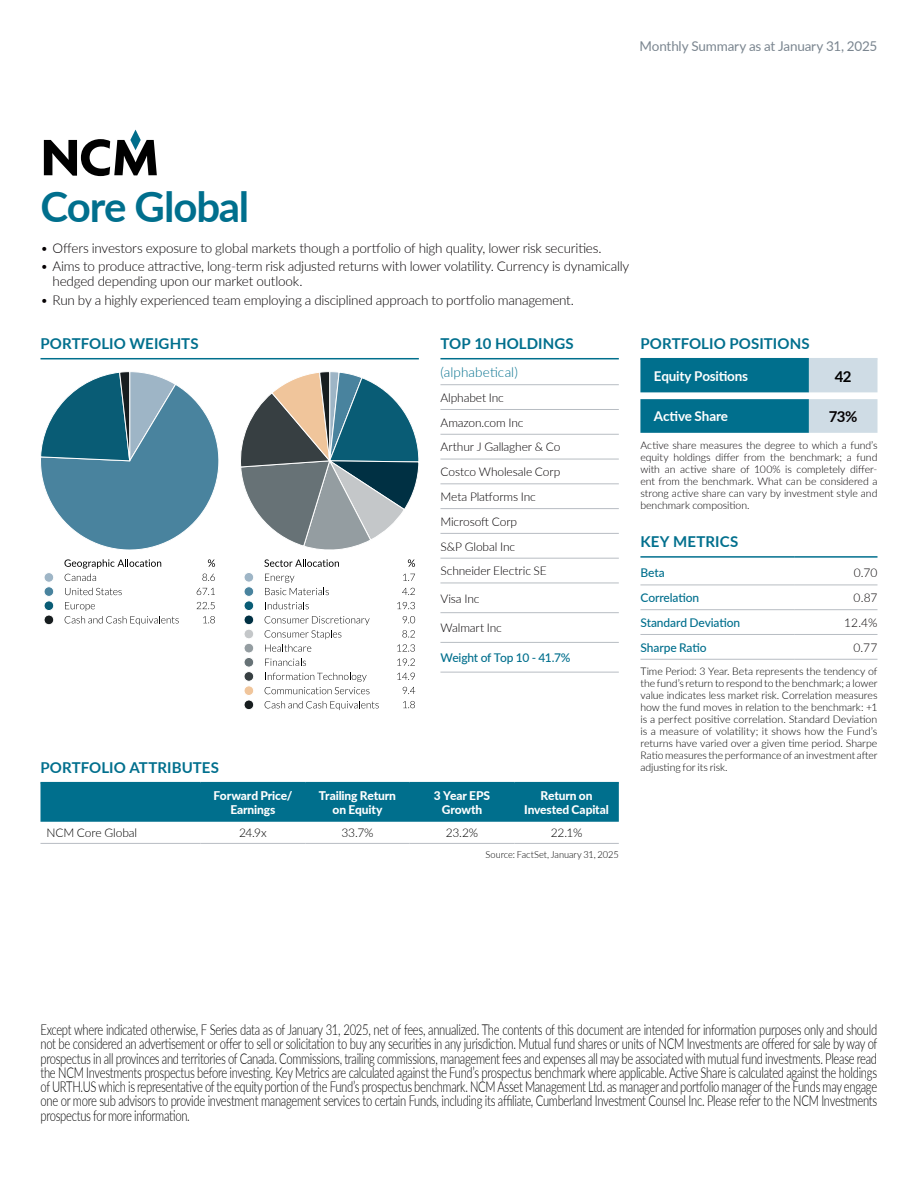
<style>
.page{position:relative;width:918px;height:1188px;background:#fff}
.page>*{position:absolute;margin:0;border:0;box-sizing:border-box;transform-origin:0 0}
.t1{font:700 42px "Lato";letter-spacing:-.03em;color:#006f8d}
.t2{font:300 15px/14.2px "Lato";letter-spacing:-.025em;color:#000;text-align:justify;scale:.75 1}
.t3{font:700 15px "Lato";letter-spacing:.01em;color:#006f8d}
.t4{font:700 15px "Lato";color:#050103}
.t5{font:700 15px "Lato";color:#000}
.t6{font:300 13.5px/15px "Lato";letter-spacing:-.015em;color:#050103}
.t7{font:13.5px "Lato";letter-spacing:-.015em;color:#7b8690}
.t8{font:700 13.5px "Lato";letter-spacing:-.015em;color:#fff}
.t9{font:300 13.5px "Lato";letter-spacing:.01em;color:#006f8d}
.t10{font:300 12px/24.8px "Lato";letter-spacing:-.01em;color:#050103}
.t11{font:800 12px/13.5px "Lato";letter-spacing:-.01em;color:#fff;text-align:center}
.t12{font:500 12px "Lato";letter-spacing:-.01em;color:#006f8d}
.t13{font:300 12px "Lato";letter-spacing:-.01em;color:#000}
.t14{font:300 10.5px/12px "Lato";letter-spacing:-.01em;color:#000;text-align:justify}
.t15{font:300 10.5px/12px "Lato";letter-spacing:-.005em;color:#050103;text-align:justify}
.t16{font:300 9.75px "Lato";letter-spacing:-.005em;color:#000;scale:.95 1}
</style>
<div class="page">
<svg style="left:44px;top:130px;width:113px;height:46px"></svg>
<hr style="left:440px;top:384px;width:179px;height:1px;background:#b8bdc3">
<hr style="left:440px;top:409px;width:179px;height:1px;background:#b8bdc3">
<hr style="left:440px;top:434px;width:179px;height:1px;background:#b8bdc3">
<hr style="left:440px;top:459px;width:179px;height:1px;background:#b8bdc3">
<hr style="left:440px;top:484px;width:179px;height:1px;background:#b8bdc3">
<hr style="left:440px;top:508px;width:179px;height:1px;background:#b8bdc3">
<hr style="left:440px;top:533px;width:179px;height:1px;background:#b8bdc3">
<hr style="left:440px;top:558px;width:179px;height:1px;background:#b8bdc3">
<hr style="left:440px;top:583px;width:179px;height:1px;background:#b8bdc3">
<hr style="left:440px;top:612px;width:179px;height:1px;background:#b8bdc3">
<hr style="left:440px;top:642px;width:179px;height:1px;background:#b8bdc3">
<hr style="left:440px;top:672px;width:179px;height:1px;background:#b8bdc3">
<hr style="left:440px;top:358px;width:179px;height:1px;background:#006f8d">
<div style="left:40px;top:783px;width:579px;height:39px;background:#006f8d"></div>
<hr style="left:40px;top:782px;width:161px;height:1px;background:#006f8d">
<hr style="left:201px;top:782px;width:104px;height:1px;background:#006f8d">
<hr style="left:305px;top:782px;width:105px;height:1px;background:#006f8d">
<hr style="left:410px;top:782px;width:104px;height:1px;background:#006f8d">
<hr style="left:514px;top:782px;width:105px;height:1px;background:#006f8d">
<hr style="left:40px;top:843px;width:161px;height:1px;background:#b8bdc3">
<hr style="left:201px;top:843px;width:104px;height:1px;background:#b8bdc3">
<hr style="left:305px;top:843px;width:105px;height:1px;background:#b8bdc3">
<hr style="left:410px;top:843px;width:104px;height:1px;background:#b8bdc3">
<hr style="left:514px;top:843px;width:105px;height:1px;background:#b8bdc3">
<svg style="left:40px;top:371px;width:179px;height:179px"></svg>
<svg style="left:64px;top:559px;width:97px;height:22px"></svg>
<svg style="left:65px;top:588px;width:57px;height:7px"></svg>
<svg style="left:44px;top:573px;width:10px;height:52px"></svg>
<svg style="left:65px;top:602px;width:114px;height:23px"></svg>
<svg style="left:208px;top:559px;width:7px;height:8px"></svg>
<svg style="left:202px;top:574px;width:13px;height:7px"></svg>
<svg style="left:197px;top:588px;width:18px;height:7px"></svg>
<svg style="left:197px;top:602px;width:18px;height:7px"></svg>
<svg style="left:203px;top:616px;width:12px;height:7px"></svg>
<svg style="left:240px;top:371px;width:179px;height:179px"></svg>
<svg style="left:264px;top:559px;width:75px;height:8px"></svg>
<svg style="left:265px;top:574px;width:64px;height:21px"></svg>
<svg style="left:265px;top:602px;width:44px;height:7px"></svg>
<svg style="left:265px;top:616px;width:105px;height:36px"></svg>
<svg style="left:265px;top:658px;width:41px;height:8px"></svg>
<svg style="left:265px;top:673px;width:104px;height:21px"></svg>
<svg style="left:244px;top:573px;width:10px;height:137px"></svg>
<svg style="left:265px;top:701px;width:114px;height:9px"></svg>
<svg style="left:408px;top:559px;width:7px;height:8px"></svg>
<svg style="left:403px;top:574px;width:12px;height:7px"></svg>
<svg style="left:402px;top:588px;width:13px;height:7px"></svg>
<svg style="left:397px;top:602px;width:18px;height:7px"></svg>
<svg style="left:403px;top:616px;width:12px;height:7px"></svg>
<svg style="left:402px;top:630px;width:13px;height:8px"></svg>
<svg style="left:397px;top:644px;width:18px;height:8px"></svg>
<svg style="left:397px;top:659px;width:18px;height:7px"></svg>
<svg style="left:397px;top:673px;width:18px;height:7px"></svg>
<svg style="left:403px;top:687px;width:12px;height:7px"></svg>
<svg style="left:403px;top:701px;width:12px;height:7px"></svg>
<hr style="left:40px;top:358px;width:379px;height:1px;background:#006f8d">
<svg style="left:640px;top:359px;width:238px;height:74px;background:#4e99ae"></svg>
<hr style="left:640px;top:358px;width:169px;height:1px;background:#006f8d">
<hr style="left:809px;top:358px;width:69px;height:1px;background:#cfdce5">
<hr style="left:640px;top:556px;width:155px;height:2px;background:#006f8d">
<hr style="left:795px;top:556px;width:82px;height:2px;background:#006f8d">
<hr style="left:640px;top:585px;width:155px;height:1px;background:#b8bdc3">
<hr style="left:795px;top:585px;width:82px;height:1px;background:#b8bdc3">
<hr style="left:640px;top:609px;width:155px;height:1px;background:#b8bdc3">
<hr style="left:795px;top:609px;width:82px;height:1px;background:#b8bdc3">
<hr style="left:640px;top:634px;width:155px;height:1px;background:#b8bdc3">
<hr style="left:795px;top:634px;width:82px;height:1px;background:#b8bdc3">
<hr style="left:640px;top:659px;width:155px;height:1px;background:#b8bdc3">
<hr style="left:795px;top:659px;width:82px;height:1px;background:#b8bdc3">
<p class="t7" style="left:640px;top:37px;width:239px">Monthly Summary as at January 31, 2025</p>
<h1 class="t1" style="left:40px;top:176px;width:210px">Core Global</h1>
<p class="t6" style="left:40px;top:240px;width:563px">• Offers investors exposure to global markets though a portfolio of high quality, lower risk securities.</p>
<p class="t6" style="left:53px;top:259px;width:578px;text-indent:-12px">• Aims to produce attractive, long-term risk adjusted returns with lower volatility. Currency is dynamically hedged depending upon our market outlook.</p>
<p class="t6" style="left:40px;top:292px;width:535px">• Run by a highly experienced team employing a disciplined approach to portfolio management.</p>
<p class="t3" style="left:40px;top:332px;width:160px">PORTFOLIO WEIGHTS</p>
<p class="t3" style="left:640px;top:332px;width:171px">PORTFOLIO POSITIONS</p>
<p class="t8" style="left:654px;top:366px;width:96px">Equity Positions</p>
<p class="t5" style="left:835px;top:365px;width:18px">42</p>
<p class="t8" style="left:654px;top:407px;width:76px">Active Share</p>
<p class="t4" style="left:829px;top:406px;width:30px">73%</p>
<p class="t15" style="left:640px;top:439px;width:239px">Active share measures the degree to which a fund’s equity holdings differ from the benchmark; a fund with an active share of 100% is completely differ&shy;ent from the benchmark. What can be considered a strong active share can vary by investment style and benchmark composition.</p>
<p class="t3" style="left:640px;top:530px;width:99px">KEY METRICS</p>
<p class="t12" style="left:640px;top:564px;width:26px">Beta</p>
<p class="t10" style="left:854px;top:560px;width:25px">0.70</p>
<p class="t12" style="left:640px;top:589px;width:60px">Correlation</p>
<p class="t10" style="left:853px;top:585px;width:26px">0.87</p>
<p class="t12" style="left:640px;top:614px;width:101px">Standard Deviation</p>
<p class="t10" style="left:844px;top:610px;width:35px">12.4%</p>
<p class="t12" style="left:640px;top:639px;width:68px">Sharpe Ratio</p>
<p class="t10" style="left:853px;top:635px;width:26px">0.77</p>
<p class="t14" style="left:640px;top:665px;width:239px">Time Period: 3 Year. Beta represents the tendency of the fund’s return to respond to the benchmark; a lower value indicates less market risk. Correlation measures how the fund moves in relation to the benchmark: +1 is a perfect positive correlation. Standard Deviation is a measure of volatility; it shows how the Fund’s returns have varied over a given time period. Sharpe Ratio measures the performance of an investment after adjusting for its risk.</p>
<p class="t3" style="left:440px;top:332px;width:135px">TOP 10 HOLDINGS</p>
<p class="t9" style="left:440px;top:363px;width:79px">(alphabetical)</p>
<p class="t10" style="left:440px;top:385px;width:122px">Alphabet Inc<br>Amazon.com Inc<br>Arthur J Gallagher &amp; Co<br>Costco Wholesale Corp<br>Meta Platforms Inc<br>Microsoft Corp<br>S&amp;P Global Inc<br>Schneider Electric SE</p>
<p class="t10" style="left:440px;top:586px;width:41px">Visa Inc</p>
<p class="t10" style="left:440px;top:615px;width:63px">Walmart Inc</p>
<p class="t12" style="left:440px;top:649px;width:132px">Weight of Top 10 - 41.7%</p>
<p class="t3" style="left:40px;top:756px;width:180px">PORTFOLIO ATTRIBUTES</p>
<p class="t11" style="left:213px;top:789px;width:81px">Forward Price/<br>Earnings</p>
<p class="t11" style="left:319px;top:789px;width:79px">Trailing Return on Equity</p>
<p class="t11" style="left:434px;top:789px;width:58px">3 Year EPS<br>Growth</p>
<p class="t11" style="left:524px;top:789px;width:86px">Return on<br>Invested Capital</p>
<p class="t13" style="left:46px;top:825px;width:92px">NCM Core Global</p>
<p class="t13" style="left:239px;top:825px;width:29px">24.9x</p>
<p class="t13" style="left:341px;top:825px;width:34px">33.7%</p>
<p class="t13" style="left:446px;top:825px;width:34px">23.2%</p>
<p class="t13" style="left:551px;top:825px;width:33px">22.1%</p>
<p class="t16" style="left:486px;top:848px;width:142px">Source: FactSet, January 31, 2025</p>
<p class="t2" style="left:41px;top:1022px;width:1117px">Except where indicated otherwise, F Series data as of January 31, 2025, net of fees, annualized. The contents of this document are intended for information purposes only and should not be considered an advertisement or offer to sell or solicitation to buy any securities in any jurisdiction. Mutual fund shares or units of NCM Investments are offered for sale by way of prospectus in all provinces and territories of Canada. Commissions, trailing commissions, management fees and expenses all may be associated with mutual fund investments. Please read the NCM Investments prospectus before investing. Key Metrics are calculated against the Fund’s prospectus benchmark where applicable. Active Share is calculated against the holdings of URTH.US which is representative of the equity portion of the Fund’s prospectus benchmark. NCM Asset Management Ltd. as manager and portfolio manager of the Funds may engage one or more sub advisors to provide investment management services to certain Funds, including its affiliate, Cumberland Investment Counsel Inc. Please refer to the NCM Investments prospectus for more information.</p>
</div>
